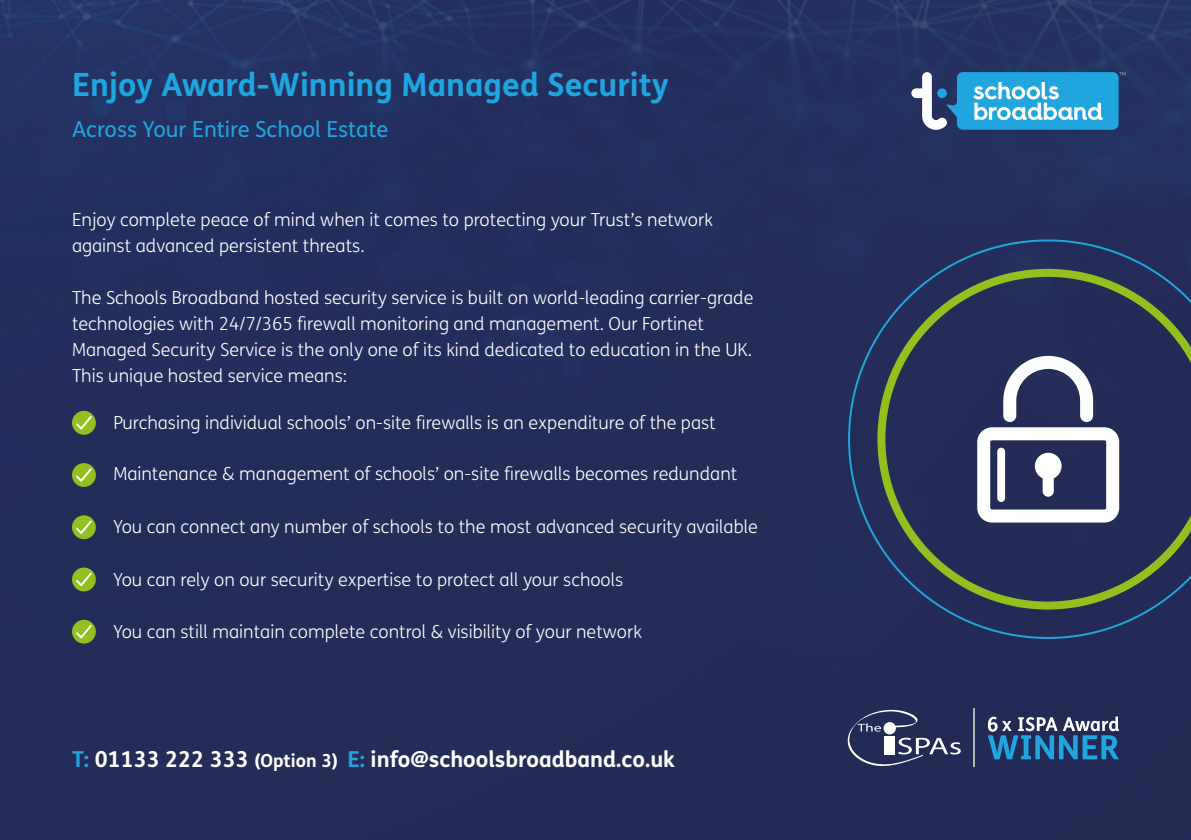
<style>
.page{position:relative;width:1191px;height:840px;background:#fff}
.page>*{position:absolute;margin:0;border:0;box-sizing:border-box;transform-origin:0 0}
.t1{font:700 32px "FS Me";color:#20a5df}
.t2{font:700 22px "FS Me";color:#fff}
.t3{font:22px "FS Me";color:#20a5df}
.t4{font:300 18px/26px "FS Me";color:#fff}
.s1{color:#20a5df}
.s2{font-size:18px}
</style>
<div class="page">
<div style="left:0;top:0;width:1191px;height:839px;background:#242d5a"></div>
<div style="left:848px;top:239px;width:343px;height:399px;background:#242c58"></div>
<svg style="left:877px;top:269px;width:314px;height:340px"></svg>
<svg style="left:977px;top:355px;width:142px;height:167px"></svg>
<svg style="left:911px;top:72px;width:214px;height:58px"></svg>
<svg style="left:987px;top:716px;width:132px;height:42px"></svg>
<svg style="left:845px;top:709px;width:115px;height:56px"></svg>
<svg style="left:883px;top:721px;width:13px;height:13px"></svg>
<hr style="left:973px;top:708px;width:2px;height:58px;background:#b3b2b2">
<div style="left:72px;top:410px;width:24px;height:24px;background:#93c01f;border-radius:50%"></div>
<svg style="left:76px;top:416px;width:16px;height:13px"></svg>
<div style="left:72px;top:463px;width:24px;height:23px;background:#93c01f;border-radius:50%"></div>
<svg style="left:76px;top:468px;width:16px;height:13px"></svg>
<div style="left:72px;top:515px;width:24px;height:24px;background:#93c01f;border-radius:50%"></div>
<svg style="left:76px;top:520px;width:16px;height:13px"></svg>
<div style="left:72px;top:567px;width:24px;height:24px;background:#93c01f;border-radius:50%"></div>
<svg style="left:76px;top:572px;width:16px;height:14px"></svg>
<div style="left:72px;top:619px;width:24px;height:24px;background:#93c01f;border-radius:50%"></div>
<svg style="left:76px;top:625px;width:16px;height:13px"></svg>
<h1 class="t1" style="left:72px;top:60px;width:598px">Enjoy Award-Winning Managed Security</h1>
<p class="t3" style="left:72px;top:116px;width:318px">Across Your Entire School Estate</p>
<p class="t4" style="left:72px;top:207px;width:642px">Enjoy complete peace of mind when it comes to protecting your Trust’s network against advanced persistent threats.</p>
<p class="t4" style="left:72px;top:285px;width:683px">The Schools Broadband hosted security service is built on world-leading carrier-grade technologies with 24/7/365 firewall monitoring and management. Our Fortinet Managed Security Service is the only one of its kind dedicated to education in the UK.<br>This unique hosted service means:</p>
<p class="t4" style="left:113px;top:410px;width:604px">Purchasing individual schools’ on-site firewalls is an expenditure of the past</p>
<p class="t4" style="left:113px;top:461px;width:625px">Maintenance &amp; management of schools’ on-site firewalls becomes redundant</p>
<p class="t4" style="left:113px;top:513px;width:646px">You can connect any number of schools to the most advanced security available</p>
<p class="t4" style="left:113px;top:567px;width:511px">You can rely on our security expertise to protect all your schools</p>
<p class="t4" style="left:113px;top:619px;width:530px">You can still maintain complete control &amp; visibility of your network</p>
<p class="t2" style="left:72px;top:742px;width:604px"><span class="s1">T:</span> 01133 222 333 <span class="s2">(Option 3)</span> <span class="s1">E:</span> info@schoolsbroadband.co.uk</p>
</div>
